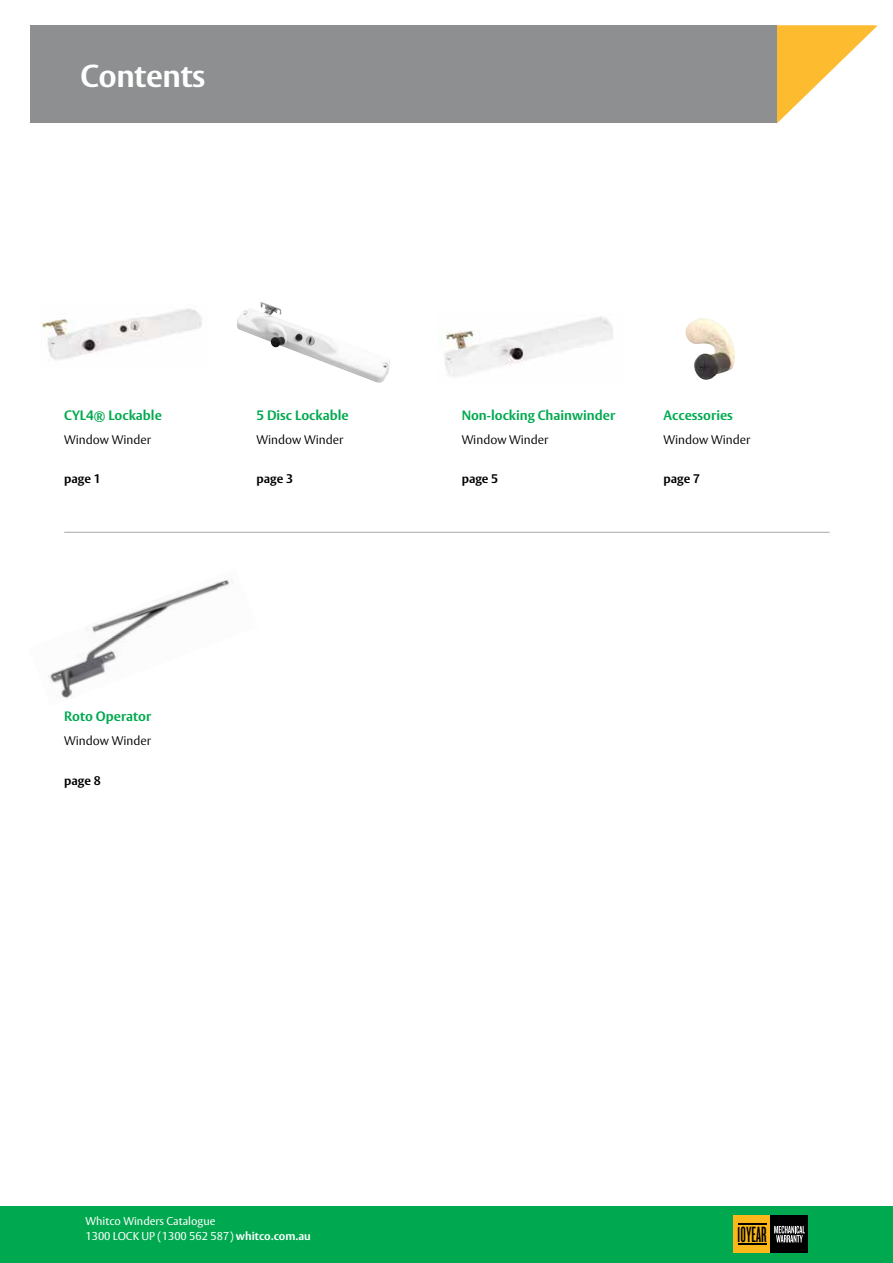
<style>
.page{position:relative;width:893px;height:1263px;background:#fff}
.page>*{position:absolute;margin:0;border:0;box-sizing:border-box;transform-origin:0 0}
.t1{font:700 31.5px "ASSA Vesta";letter-spacing:-.01em;color:#fff}
.t2{font:22.95px "Knockout HTF46 Flyweight";color:#000}
.t3{font:700 13.5px "ASSA Vesta";color:#00a94f}
.t4{font:300 12.3px "ASSA Vesta";color:#000}
.t5{font:700 12.3px "ASSA Vesta";color:#000}
.t6{font:11.25px/15px "ASSA Vesta";color:#fff}
.s1{font-weight:700}
</style>
<div class="page">
<div style="left:0;top:1206px;width:893px;height:57px;background:#00a94f"></div>
<div style="left:734px;top:1216px;width:37px;height:37px;background:#fdb71a"></div>
<div style="left:771px;top:1216px;width:37px;height:37px;background:#000"></div>
<svg style="left:774px;top:1226px;width:31px;height:16px"></svg>
<svg style="left:738px;top:1224px;width:28px;height:1px"></svg>
<svg style="left:738px;top:1243px;width:28px;height:1px"></svg>
<div style="left:32px;top:26px;width:745px;height:97px;background:#8d8f91"></div>
<svg style="left:777px;top:26px;width:100px;height:97px"></svg>
<hr style="left:64px;top:532px;width:766px;height:1px;background:#a7a9ac">
<img style="left:41px;top:308px;width:161px;height:52px">
<img style="left:237px;top:302px;width:153px;height:81px">
<img style="left:445px;top:316px;width:168px;height:61px">
<img style="left:685px;top:318px;width:50px;height:62px">
<img style="left:48px;top:580px;width:185px;height:118px">
<h1 class="t1" style="left:80px;top:56px;width:126px">Contents</h1>
<p class="t3" style="left:64px;top:407px;width:99px">CYL4® Lockable</p>
<p class="t4" style="left:64px;top:432px;width:88px">Window Winder</p>
<p class="t3" style="left:257px;top:407px;width:94px">5 Disc Lockable</p>
<p class="t4" style="left:257px;top:432px;width:88px">Window Winder</p>
<p class="t3" style="left:462px;top:407px;width:155px">Non-locking Chainwinder</p>
<p class="t4" style="left:462px;top:432px;width:88px">Window Winder</p>
<p class="t3" style="left:664px;top:407px;width:71px">Accessories</p>
<p class="t4" style="left:664px;top:432px;width:88px">Window Winder</p>
<p class="t5" style="left:64px;top:471px;width:38px">page 1</p>
<p class="t5" style="left:257px;top:471px;width:38px">page 3</p>
<p class="t5" style="left:462px;top:471px;width:38px">page 5</p>
<p class="t5" style="left:664px;top:471px;width:38px">page 7</p>
<p class="t3" style="left:64px;top:708px;width:89px">Roto Operator</p>
<p class="t4" style="left:64px;top:733px;width:88px">Window Winder</p>
<p class="t5" style="left:64px;top:773px;width:38px">page 8</p>
<p class="t6" style="left:85px;top:1214px;width:227px">Whitco Winders Catalogue<br>1300 LOCK UP (1300 562 587) <span class="s1">whitco.com.au</span></p>
<h2 class="t2" style="left:737px;top:1223px;width:31px">10YEAR</h2>
</div>
